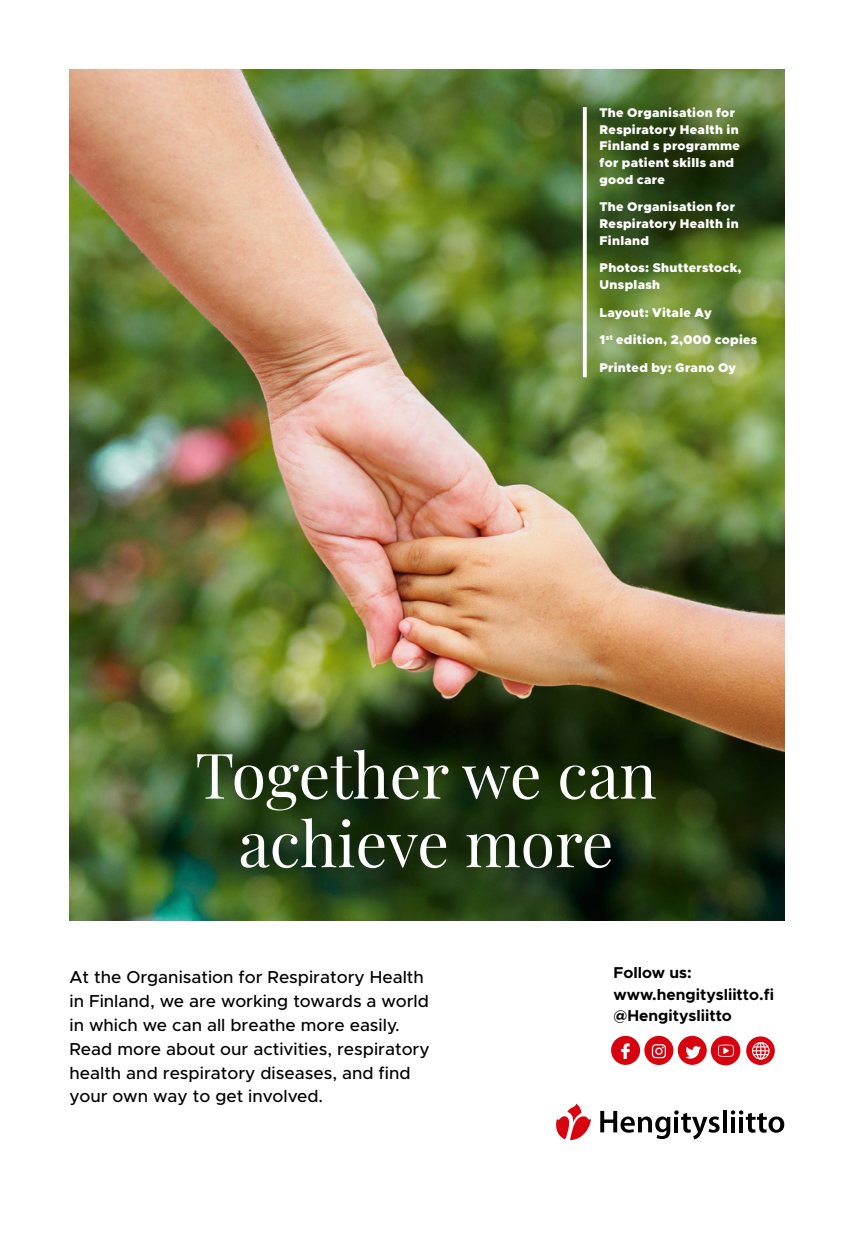
<style>
.page{position:relative;width:854px;height:1241px;background:#fff}
.page>*{position:absolute;margin:0;border:0;box-sizing:border-box;transform-origin:0 0}
.t1{font:62.82px/68.4px "Playfair Display";color:#fff;text-align:center}
.t2{font:500 17.32px/23.8px "Metropolis";color:#000}
.t3{font:700 15.75px "Metropolis";color:#000}
.t4{font:900 12.78px/16.6px "Metropolis";letter-spacing:.02em;color:#fff}
</style>
<div class="page">
<img style="left:69px;top:69px;width:715px;height:851px">
<svg style="left:582px;top:107px;width:4px;height:270px"></svg>
<svg style="left:611px;top:1035px;width:129px;height:30px"></svg>
<div style="left:746px;top:1036px;width:28px;height:28px;background:#d7030f;border-radius:50%"></div>
<svg style="left:752px;top:1042px;width:17px;height:17px"></svg>
<svg style="left:600px;top:1110px;width:119px;height:29px"></svg>
<svg style="left:723px;top:1110px;width:3px;height:22px"></svg>
<svg style="left:730px;top:1110px;width:54px;height:22px"></svg>
<svg style="left:556px;top:1103px;width:34px;height:36px"></svg>
<p class="t4" style="left:599px;top:104px;width:142px">The Organisation for<br>Respiratory Health in<br>Finland s programme for patient skills and good care</p>
<p class="t4" style="left:599px;top:199px;width:140px">The Organisation for<br>Respiratory Health in<br>Finland</p>
<p class="t4" style="left:599px;top:259px;width:143px">Photos: Shutterstock,<br>Unsplash</p>
<p class="t4" style="left:599px;top:304px;width:114px">Layout: Vitale Ay</p>
<p class="t4" style="left:599px;top:331px;width:159px">1<sup>st</sup> edition, 2,000 copies</p>
<p class="t4" style="left:599px;top:359px;width:138px">Printed by: Grano Oy</p>
<h1 class="t1" style="left:195px;top:735px;width:463px">Together we can achieve more</h1>
<p class="t2" style="left:69px;top:965px;width:356px">At the Organisation for Respiratory Health</p>
<p class="t2" style="left:69px;top:988px;width:361px">in Finland, we are working towards a world</p>
<p class="t2" style="left:69px;top:1012px;width:361px">in which we can all breathe more easily.<br>Read more about our activities, respiratory health and respiratory diseases, and find your own way to get involved.</p>
<h5 class="t3" style="left:613px;top:962px;width:80px">Follow us:</h5>
<h5 class="t3" style="left:613px;top:983px;width:162px">www.hengitysliitto.fi</h5>
<h5 class="t3" style="left:613px;top:1005px;width:120px">@Hengitysliitto</h5>
</div>
